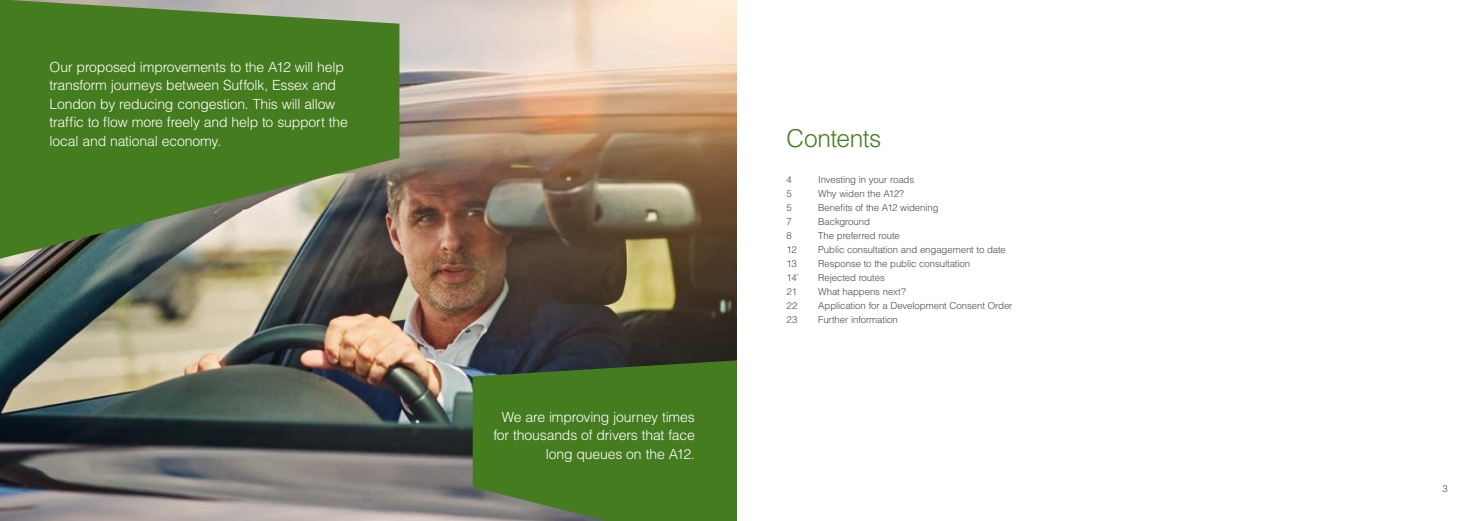
<style>
.page{position:relative;width:1474px;height:521px;background:#fff}
.page>*{position:absolute;margin:0;border:0;box-sizing:border-box;transform-origin:0 0}
.t1{font:300 24.5px "Helvetica LT Std";letter-spacing:-.02em;color:#457c1f}
.t2{font:300 14px/18.4px "Helvetica LT Std";letter-spacing:-.015em;color:#fff;text-align:right}
.t3{font:300 9.62px "Helvetica LT Std";letter-spacing:-.01em;color:#4a4a49}
</style>
<div class="page">
<img style="left:0;top:0;width:737px;height:521px">
<svg style="left:472px;top:351px;width:265px;height:170px;background:#457326"></svg>
<svg style="left:0;top:0;width:399px;height:259px;background:#578038"></svg>
<h2 class="t2" style="left:50px;top:58px;width:300px;text-align:left">Our proposed improvements to the A12 will help transform journeys between Suffolk, Essex and London by reducing congestion. This will allow traffic to flow more freely and help to support the local and national economy.</h2>
<h2 class="t2" style="left:493px;top:407px;width:203px">We are improving journey times for thousands of drivers that face long queues on the A12.</h2>
<h1 class="t1" style="left:786px;top:123px;width:96px">Contents</h1>
<p class="t3" style="left:786px;top:174px;width:7px">4</p>
<p class="t3" style="left:818px;top:174px;width:97px">Investing in your roads</p>
<p class="t3" style="left:786px;top:188px;width:7px">5</p>
<p class="t3" style="left:818px;top:188px;width:87px">Why widen the A12?</p>
<p class="t3" style="left:786px;top:202px;width:7px">5</p>
<p class="t3" style="left:818px;top:202px;width:122px">Benefits of the A12 widening</p>
<p class="t3" style="left:786px;top:216px;width:7px">7</p>
<p class="t3" style="left:818px;top:216px;width:53px">Background</p>
<p class="t3" style="left:786px;top:230px;width:7px">8</p>
<p class="t3" style="left:818px;top:230px;width:83px">The preferred route</p>
<p class="t3" style="left:786px;top:244px;width:12px">12</p>
<p class="t3" style="left:818px;top:244px;width:189px">Public consultation and engagement to date</p>
<p class="t3" style="left:786px;top:258px;width:12px">13</p>
<p class="t3" style="left:818px;top:258px;width:154px">Response to the public consultation</p>
<p class="t3" style="left:786px;top:272px;width:15px">14`</p>
<p class="t3" style="left:818px;top:272px;width:68px">Rejected routes</p>
<p class="t3" style="left:786px;top:286px;width:12px">21</p>
<p class="t3" style="left:818px;top:286px;width:89px">What happens next?</p>
<p class="t3" style="left:786px;top:300px;width:12px">22</p>
<p class="t3" style="left:818px;top:300px;width:196px">Application for a Development Consent Order</p>
<p class="t3" style="left:786px;top:314px;width:12px">23</p>
<p class="t3" style="left:818px;top:314px;width:81px">Further information</p>
<p class="t3" style="left:23px;top:483px;width:7px">2</p>
<p class="t3" style="left:1442px;top:483px;width:7px">3</p>
</div>
